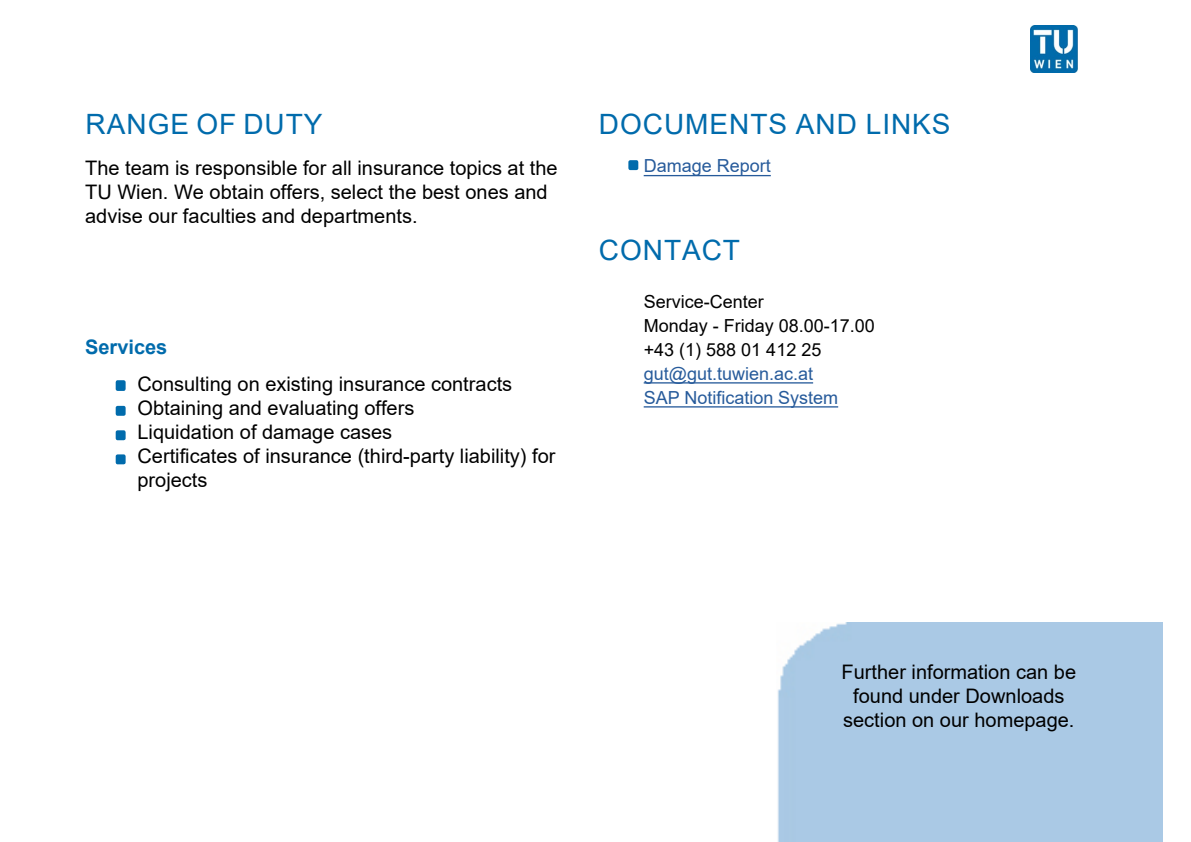
<style>
.page{position:relative;width:1191px;height:842px;background:#fff}
.page>*{position:absolute;margin:0;border:0;box-sizing:border-box;transform-origin:0 0}
.t1{font:28px "Arial";letter-spacing:.035em;color:#006bac}
.t2{font:20px/24px "Arial";color:#000}
.t3{font:700 20px "Arial";color:#006bac}
.t4{font:18px/24px "Arial";color:#000}
.t5{font:18px/24px "Arial";color:#275b9b}
</style>
<div class="page">
<hr style="left:643px;top:175px;width:128px;height:1px;background:#275b9b">
<hr style="left:643px;top:406px;width:195px;height:2px;background:#275b9b">
<hr style="left:643px;top:382px;width:170px;height:2px;background:#275b9b">
<div style="left:777px;top:622px;width:385px;height:220px;background:#aac9e5"></div>
<img style="left:1031px;top:26px;width:46px;height:46px">
<div style="left:116px;top:380px;width:10px;height:11px;background:#006bac;border-radius:2px"></div>
<div style="left:116px;top:430px;width:10px;height:10px;background:#006bac;border-radius:2px"></div>
<div style="left:116px;top:406px;width:10px;height:10px;background:#006bac;border-radius:2px"></div>
<div style="left:116px;top:454px;width:10px;height:10px;background:#006bac;border-radius:2px"></div>
<div style="left:628px;top:160px;width:10px;height:10px;background:#006bac;border-radius:2px"></div>
<h1 class="t1" style="left:86px;top:105px;width:238px">RANGE OF DUTY</h1>
<p class="t2" style="left:85px;top:156px;width:474px">The team is responsible for all insurance topics at the<br>TU Wien. We obtain offers, select the best ones and advise our faculties and departments.</p>
<p class="t3" style="left:85px;top:332px;width:84px">Services</p>
<p class="t2" style="left:137px;top:372px;width:419px">Consulting on existing insurance contracts Obtaining and evaluating offers<br>Liquidation of damage cases<br>Certificates of insurance (third-party liability) for projects</p>
<h1 class="t1" style="left:599px;top:105px;width:353px">DOCUMENTS AND LINKS</h1>
<p class="t5" style="left:643px;top:154px;width:129px">Damage Report</p>
<h1 class="t1" style="left:599px;top:231px;width:143px">CONTACT</h1>
<p class="t4" style="left:643px;top:289px;width:233px">Service-Center<br>Monday - Friday 08.00-17.00 +43 (1) 588 01 412 25</p>
<p class="t5" style="left:643px;top:361px;width:196px">gut@gut.tuwien.ac.at<br>SAP Notification System</p>
<p class="t2" style="left:841px;top:660px;width:236px;text-align:center">Further information can be found under Downloads section on our homepage.</p>
</div>
